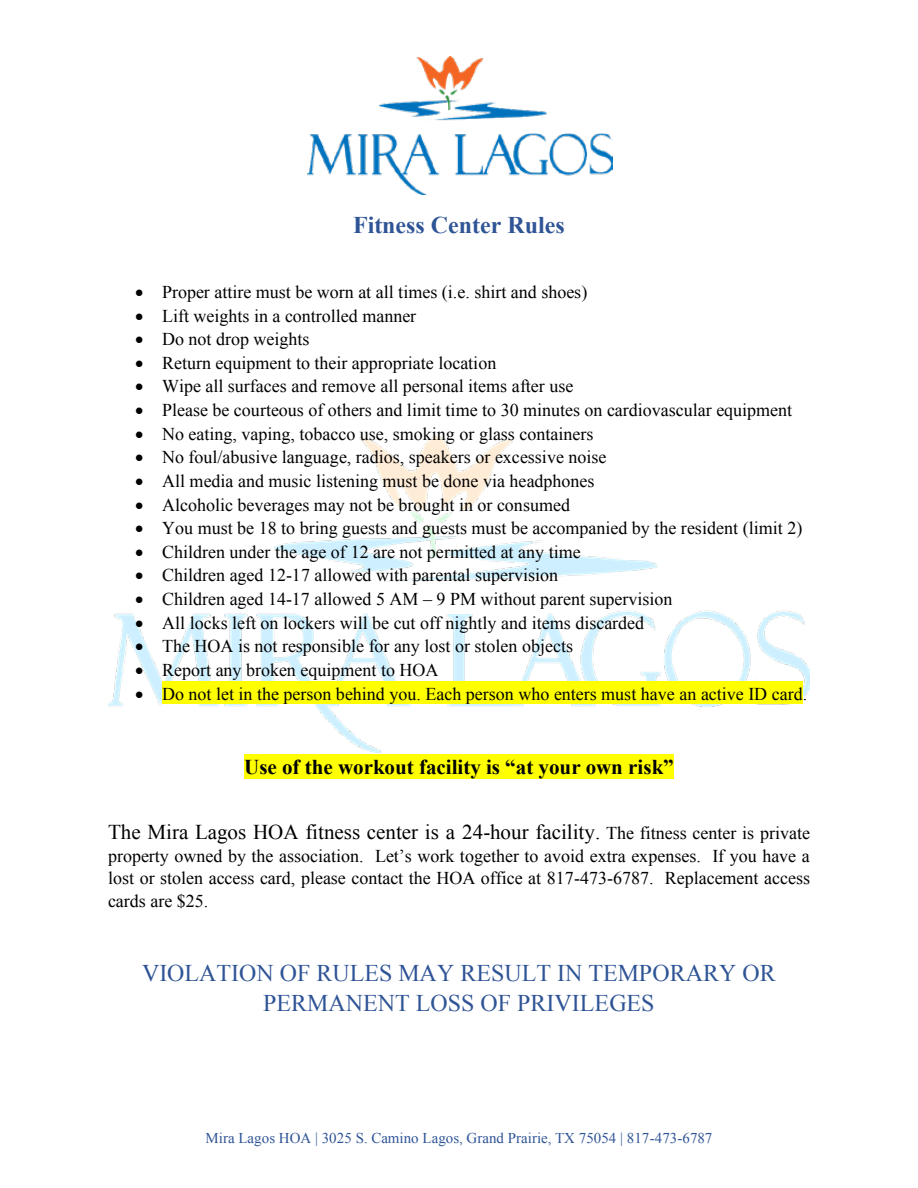
<style>
.page{position:relative;width:918px;height:1188px;background:#fff}
.page>*{position:absolute;margin:0;border:0;box-sizing:border-box;transform-origin:0 0}
.t1{font:24px/29.7px "Times New Roman";color:#2f5496;text-align:center}
.t2{font:700 24px "Times New Roman";color:#2f5496}
.t3{font:21px "Times New Roman";color:#000}
.t4{font:700 21px "Times New Roman";color:#000}
.t5{font:18px/22.4px "Times New Roman";color:#000;text-align:justify}
.t6{font:15px "Times New Roman";color:#2f5496}
.s1{font-size:18px}
</style>
<div class="page">
<img style="left:108px;top:435px;width:702px;height:318px">
<div style="left:162px;top:681px;width:641px;height:23px;background:#ff0"></div>
<div style="left:244px;top:754px;width:430px;height:25px;background:#ff0"></div>
<img style="left:308px;top:56px;width:304px;height:138px">
<h1 class="t2" style="left:353px;top:209px;width:213px">Fitness Center Rules</h1>
<p class="t5" style="left:135px;top:280px;width:454px">• Proper attire must be worn at all times (i.e. shirt and shoes)</p>
<p class="t5" style="left:135px;top:304px;width:283px">• Lift weights in a controlled manner</p>
<p class="t5" style="left:135px;top:328px;width:176px">• Do not drop weights</p>
<p class="t5" style="left:135px;top:351px;width:363px">• Return equipment to their appropriate location</p>
<p class="t5" style="left:135px;top:375px;width:440px">• Wipe all surfaces and remove all personal items after use</p>
<p class="t5" style="left:135px;top:399px;width:659px">• Please be courteous of others and limit time to 30 minutes on cardiovascular equipment</p>
<p class="t5" style="left:135px;top:422px;width:460px">• No eating, vaping, tobacco use, smoking or glass containers</p>
<p class="t5" style="left:135px;top:446px;width:473px">• No foul/abusive language, radios, speakers or excessive noise</p>
<p class="t5" style="left:135px;top:469px;width:461px">• All media and music listening must be done via headphones</p>
<p class="t5" style="left:135px;top:493px;width:436px">• Alcoholic beverages may not be brought in or consumed</p>
<p class="t5" style="left:135px;top:517px;width:669px">• You must be 18 to bring guests and guests must be accompanied by the resident (limit 2)</p>
<p class="t5" style="left:135px;top:540px;width:447px">• Children under the age of 12 are not permitted at any time</p>
<p class="t5" style="left:135px;top:564px;width:424px">• Children aged 12-17 allowed with parental supervision</p>
<p class="t5" style="left:135px;top:588px;width:539px">• Children aged 14-17 allowed 5 AM – 9 PM without parent supervision</p>
<p class="t5" style="left:135px;top:611px;width:510px">• All locks left on lockers will be cut off nightly and items discarded</p>
<p class="t5" style="left:135px;top:635px;width:439px">• The HOA is not responsible for any lost or stolen objects</p>
<p class="t5" style="left:135px;top:659px;width:305px">• Report any broken equipment to HOA</p>
<p class="t5" style="left:135px;top:682px;width:674px">• Do not let in the person behind you. Each person who enters must have an active ID card.</p>
<p class="t4" style="left:244px;top:752px;width:431px">Use of the workout facility is “at your own risk”</p>
<p class="t3" style="left:108px;top:818px;width:703px">The Mira Lagos HOA fitness center is a 24-hour facility. <span class="s1">The fitness center is private</span></p>
<p class="t5" style="left:108px;top:845px;width:703px">property owned by the association. Let’s work together to avoid extra expenses. If you have a lost or stolen access card, please contact the HOA office at 817-473-6787. Replacement access cards are $25.</p>
<h1 class="t1" style="left:142px;top:958px;width:635px">VIOLATION OF RULES MAY RESULT IN TEMPORARY OR<br>PERMANENT LOSS OF PRIVILEGES</h1>
<p class="t6" style="left:206px;top:1127px;width:508px">Mira Lagos HOA | 3025 S. Camino Lagos, Grand Prairie, TX 75054 | 817-473-6787</p>
</div>
